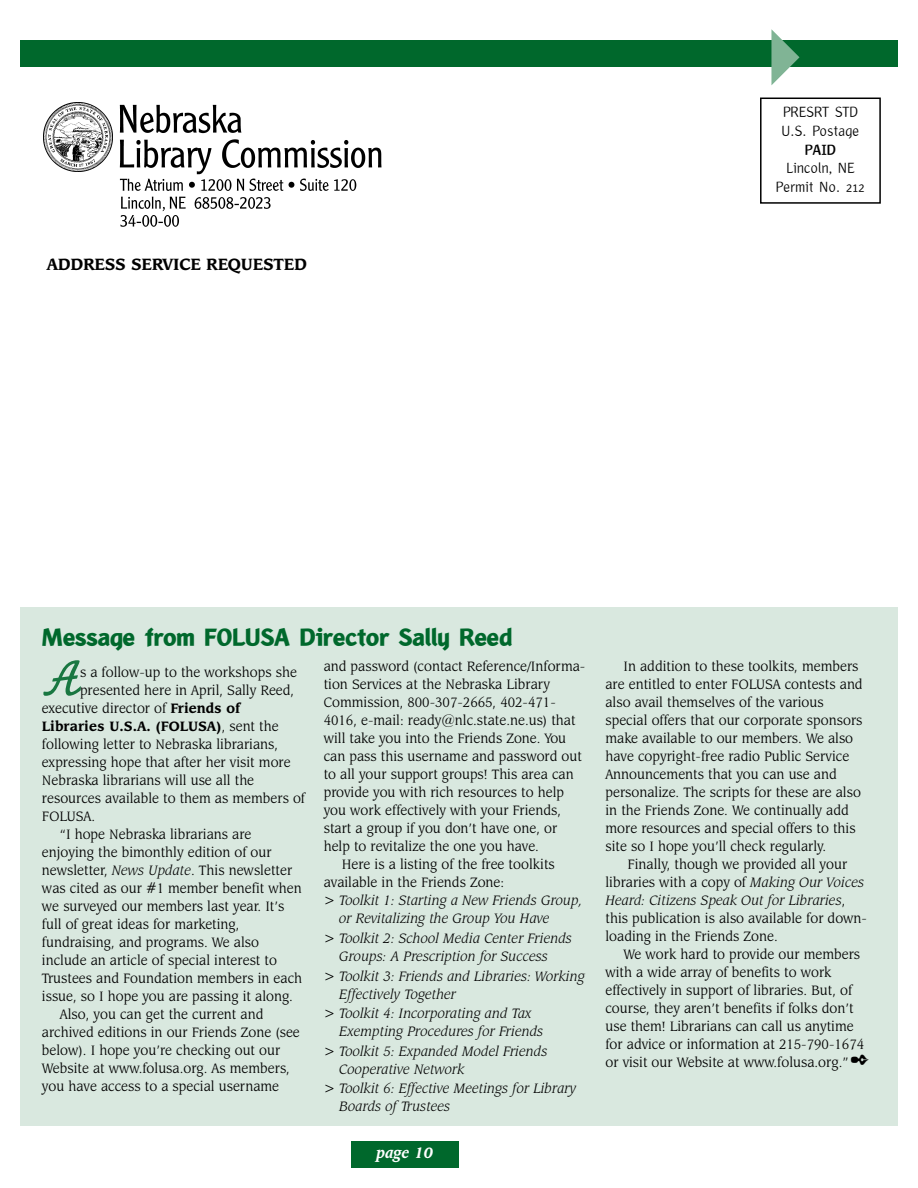
<style>
.page{position:relative;width:918px;height:1188px;background:#fff}
.page>*{position:absolute;margin:0;border:0;box-sizing:border-box;transform-origin:0 0}
.t1{font:52.5px "Monoline Script MT Std";color:#197741}
.t2{font:900 25.5px "Liga Sans LT Std";letter-spacing:-.005em;color:#00682c}
.t3{font:700 18px "Leawood IT Cby BT";letter-spacing:-.015em;color:#000;scale:.92 1}
.t4{font:italic 700 16.5px "Leawood IT Cby BT";letter-spacing:-.015em;color:#fff;scale:.92 1}
.t5{font:15px/18px "Leawood IT Cby BT";color:#000;scale:.92 1}
.t6{font:italic 15px/18px "Leawood IT Cby BT";color:#000;scale:.92 1}
.t7{font:15px/18.8px "Liga Sans LT Std";letter-spacing:-.01em;color:#000}
.t8{font:700 15px "Leawood IT Cby BT";color:#000;scale:.92 1}
.t9{font:700 15px "Liga Sans LT Std";color:#000}
.s1{font-weight:700}
.s2{font-weight:400}
.s3{font-style:italic}
</style>
<div class="page">
<div style="left:351px;top:1141px;width:108px;height:27px;background:#00682c"></div>
<div style="left:20px;top:40px;width:878px;height:27px;background:#00682c"></div>
<div style="left:760px;top:98px;width:121px;height:106px;border:2px solid #000"></div>
<img style="left:119px;top:104px;width:263px;height:123px">
<img style="left:43px;top:102px;width:70px;height:70px">
<div style="left:20px;top:608px;width:878px;height:518px;background:#d9e8df"></div>
<svg style="left:771px;top:29px;width:29px;height:56px"></svg>
<p class="t3" style="left:47px;top:257px;width:284px">ADDRESS SERVICE REQUESTED</p>
<p class="t7" style="left:782px;top:104px;width:79px">PRESRT STD<br>U.S. Postage</p>
<p class="t9" style="left:805px;top:144px;width:32px">PAID</p>
<p class="t7" style="left:776px;top:160px;width:91px;text-align:center">Lincoln, NE<br>Permit No. 212</p>
<h2 class="t2" style="left:42px;top:627px;width:472px">Message from FOLUSA Director Sally Reed</h2>
<h1 class="t1" style="left:42px;top:661px;width:40px">A</h1>
<p class="t5" style="left:80px;top:665px;width:237px">s a follow-up to the workshops she</p>
<p class="t5" style="left:324px;top:659px;width:286px">and password (contact Reference/Informa-</p>
<p class="t5" style="left:324px;top:677px;width:247px">tion Services at the Nebraska Library</p>
<p class="t5" style="left:324px;top:695px;width:254px">Commission, 800-307-2665, 402-471-</p>
<p class="t5" style="left:324px;top:713px;width:275px">4016, e-mail: ready@nlc.state.ne.us) that</p>
<p class="t5" style="left:324px;top:731px;width:265px">will take you into the Friends Zone. You</p>
<p class="t5" style="left:324px;top:749px;width:282px">can pass this username and password out</p>
<p class="t5" style="left:324px;top:767px;width:273px">to all your support groups! This area can</p>
<p class="t5" style="left:324px;top:785px;width:263px">provide you with rich resources to help</p>
<p class="t5" style="left:324px;top:803px;width:260px">you work effectively with your Friends,</p>
<p class="t5" style="left:324px;top:821px;width:255px">start a group if you don’t have one, or</p>
<p class="t5" style="left:324px;top:839px;width:236px">help to revitalize the one you have.</p>
<p class="t5" style="left:342px;top:857px;width:233px">Here is a listing of the free toolkits</p>
<p class="t5" style="left:324px;top:875px;width:198px">available in the Friends Zone:</p>
<p class="t6" style="left:339px;top:893px;width:266px;text-indent:-16px">&gt; Toolkit 1: Starting a New Friends Group, or Revitalizing the Group You Have</p>
<p class="t6" style="left:324px;top:930px;width:271px;text-align:center">&gt; Toolkit 2: School Media Center Friends<br>Groups: A Prescription for Success</p>
<p class="t6" style="left:339px;top:968px;width:268px;text-indent:-16px">&gt; Toolkit 3: Friends and Libraries: Working<br>Effectively Together</p>
<p class="t6" style="left:339px;top:1005px;width:223px;text-indent:-16px">&gt; Toolkit 4: Incorporating and Tax<br>Exempting Procedures for Friends</p>
<p class="t6" style="left:339px;top:1043px;width:228px;text-indent:-16px">&gt; Toolkit 5: Expanded Model Friends<br>Cooperative Network</p>
<p class="t6" style="left:339px;top:1080px;width:259px;text-indent:-16px">&gt; Toolkit 6: Effective Meetings for Library<br>Boards of Trustees</p>
<p class="t5" style="left:80px;top:683px;width:234px">presented here in April, Sally Reed,</p>
<p class="t5" style="left:42px;top:701px;width:217px">executive director of <span class="s1">Friends of</span></p>
<p class="t8" style="left:42px;top:721px;width:259px">Libraries U.S.A. (FOLUSA)<span class="s2">, sent the</span></p>
<p class="t5" style="left:42px;top:737px;width:258px">following letter to Nebraska librarians,</p>
<p class="t5" style="left:42px;top:755px;width:272px">expressing hope that after her visit more</p>
<p class="t5" style="left:42px;top:773px;width:232px">Nebraska librarians will use all the</p>
<p class="t5" style="left:42px;top:791px;width:288px">resources available to them as members of</p>
<p class="t5" style="left:42px;top:809px;width:59px">FOLUSA.</p>
<p class="t5" style="left:60px;top:827px;width:210px">“I hope Nebraska librarians are</p>
<p class="t5" style="left:42px;top:845px;width:251px">enjoying the bimonthly edition of our</p>
<p class="t5" style="left:42px;top:863px;width:274px">newsletter, <span class="s3">News Update</span>. This newsletter</p>
<p class="t5" style="left:42px;top:881px;width:284px">was cited as our #1 member benefit when</p>
<p class="t5" style="left:42px;top:899px;width:265px">we surveyed our members last year. It’s</p>
<p class="t5" style="left:42px;top:917px;width:216px">full of great ideas for marketing,</p>
<p class="t5" style="left:42px;top:935px;width:237px">fundraising, and programs. We also</p>
<p class="t5" style="left:42px;top:953px;width:257px">include an article of special interest to</p>
<p class="t5" style="left:42px;top:971px;width:284px">Trustees and Foundation members in each</p>
<p class="t5" style="left:42px;top:989px;width:274px">issue, so I hope you are passing it along.</p>
<p class="t5" style="left:60px;top:1007px;width:223px">Also, you can get the current and</p>
<p class="t5" style="left:42px;top:1025px;width:282px">archived editions in our Friends Zone (see</p>
<p class="t5" style="left:42px;top:1043px;width:261px">below). I hope you’re checking out our</p>
<p class="t5" style="left:42px;top:1061px;width:271px">Website at www.folusa.org. As members,</p>
<p class="t5" style="left:42px;top:1079px;width:259px">you have access to a special username</p>
<p class="t4" style="left:377px;top:1146px;width:63px">page 10</p>
<p class="t5" style="left:605px;top:659px;width:281px;text-indent:18px">In addition to these toolkits, members are entitled to enter FOLUSA contests and also avail themselves of the various special offers that our corporate sponsors make available to our members. We also have copyright-free radio Public Service Announcements that you can use and personalize. The scripts for these are also in the Friends Zone. We continually add more resources and special offers to this site so I hope you’ll check regularly.</p>
<p class="t5" style="left:605px;top:857px;width:286px;text-indent:22px">Finally, though we provided all your libraries with a copy of <span class="s3">Making Our Voices Heard: Citizens Speak Out for Libraries</span>, this publication is also available for down&shy;loading in the Friends Zone.</p>
<p class="t5" style="left:605px;top:947px;width:288px;text-indent:18px">We work hard to provide our members with a wide array of benefits to work effectively in support of libraries. But, of course, they aren’t benefits if folks don’t use them! Librarians can call us anytime for advice or information at 215-790-1674 or visit our Website at www.folusa.org.”✒</p>
</div>
